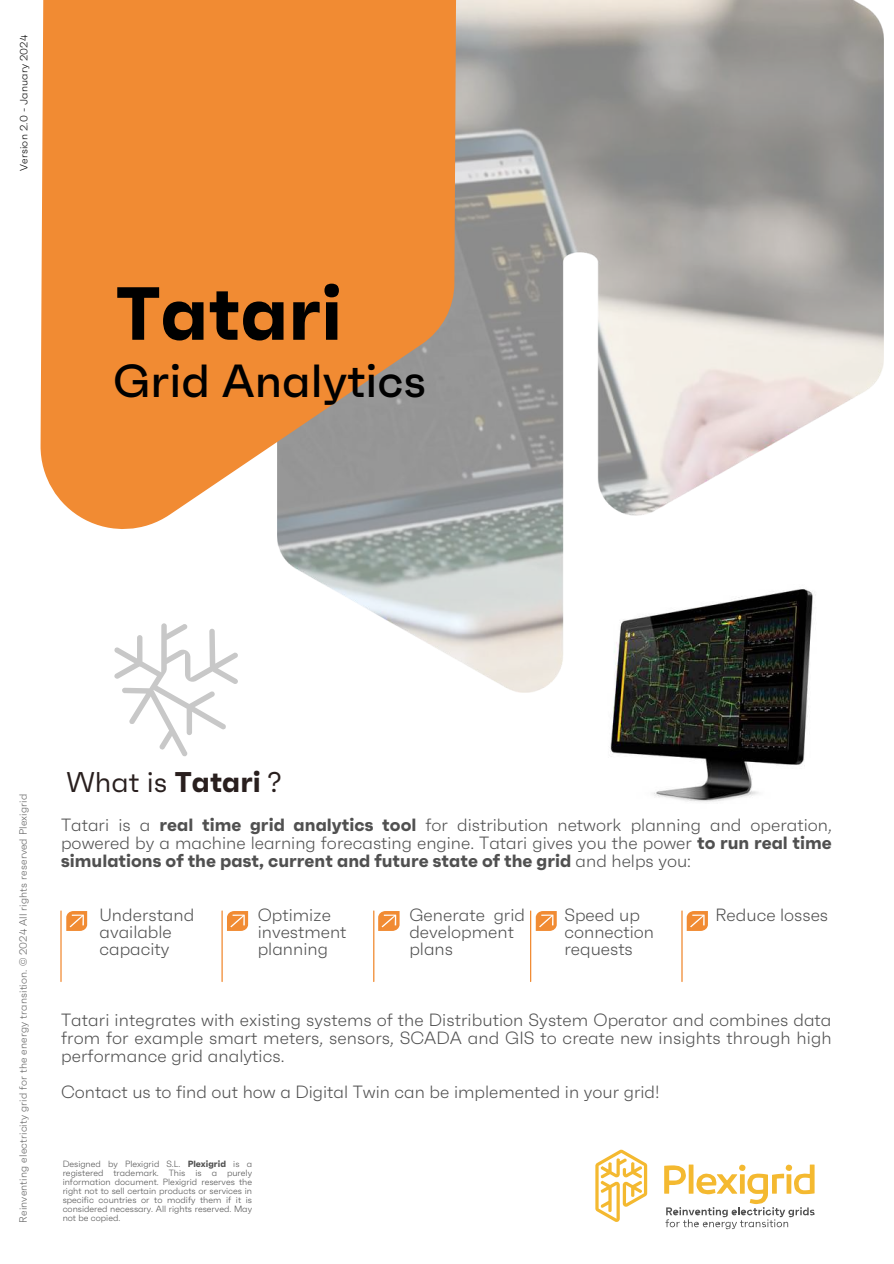
<style>
.page{position:relative;width:894px;height:1264px;background:#fff}
.page>*{position:absolute;margin:0;border:0;box-sizing:border-box;transform-origin:0 0}
.t1{font:700 75px "Faktum";color:#000}
.t2{font:500 46.35px "Faktum";color:#000}
.t3{font:28.5px "Faktum";color:#291f1e}
.t4{font:300 17.7px/16.8px "Faktum";color:#505050}
.t5{font:300 10.5px "Faktum";letter-spacing:.015em;color:#646464}
.t6{font:300 10.5px "Faktum";letter-spacing:.02em;color:#000}
.t7{font:300 9px/9px "Faktum";color:#505050;text-align:justify}
.s1{font-weight:700}
</style>
<div class="page">
<svg style="left:66px;top:911px;width:21px;height:19px"></svg>
<hr style="left:60px;top:911px;width:2px;height:70px;background:#f18b33">
<svg style="left:227px;top:911px;width:21px;height:19px"></svg>
<hr style="left:221px;top:911px;width:2px;height:70px;background:#f18b33">
<svg style="left:378px;top:911px;width:21px;height:19px"></svg>
<hr style="left:373px;top:911px;width:1px;height:70px;background:#f18b33">
<svg style="left:535px;top:911px;width:21px;height:19px"></svg>
<hr style="left:530px;top:911px;width:1px;height:70px;background:#f18b33">
<svg style="left:686px;top:911px;width:21px;height:19px"></svg>
<hr style="left:681px;top:911px;width:1px;height:70px;background:#f18b33">
<img style="left:610px;top:692px;width:198px;height:110px">
<svg style="left:595px;top:1149px;width:219px;height:80px"></svg>
<img style="left:278px;top:0;width:605px;height:692px">
<svg style="left:41px;top:0;width:415px;height:529px;background:#e69046"></svg>
<svg style="left:114px;top:623px;width:124px;height:133px"></svg>
<p class="t6" style="left:18px;top:171px;width:137px;rotate:-90deg">Version 2.0 - January 2024</p>
<h1 class="t1" style="left:116px;top:266px;width:228px">Tatari</h1>
<h2 class="t2" style="left:113px;top:353px;width:314px">Grid Analytics</h2>
<p class="t5" style="left:17px;top:1222px;width:430px;rotate:-90deg">Reinventing electricity grid for the energy transition. © 2024 All rights reserved Plexigrid</p>
<h3 class="t3" style="left:66px;top:765px;width:217px">What is <span class="s1">Tatari</span> ?</h3>
<p class="t4" style="left:61px;top:815px;width:772px;line-height:18px;text-align:justify">Tatari is a <span class="s1">real time grid analytics tool</span> for distribution network planning and operation, powered by a machine learning forecasting engine. Tatari gives you the power <span class="s1">to run real time simulations of the past, current and future state of the grid</span> and helps you:</p>
<p class="t4" style="left:99px;top:906px;width:96px">Understand available capacity</p>
<p class="t4" style="left:257px;top:906px;width:90px">Optimize investment planning</p>
<p class="t4" style="left:409px;top:906px;width:117px">Generate grid development plans</p>
<p class="t4" style="left:564px;top:906px;width:91px">Speed up connection requests</p>
<p class="t4" style="left:715px;top:906px;width:114px">Reduce losses</p>
<p class="t4" style="left:61px;top:1010px;width:771px;line-height:18px;text-align:justify">Tatari integrates with existing systems of the Distribution System Operator and combines data from for example smart meters, sensors, SCADA and GIS to create new insights through high performance grid analytics.</p>
<p class="t4" style="left:61px;top:1083px;width:600px">Contact us to find out how a Digital Twin can be implemented in your grid!</p>
<p class="t7" style="left:63px;top:1159px;width:191px">Designed by Plexigrid S.L. <span class="s1">Plexigrid</span> is a registered trademark. This is a purely information document. Plexigrid reserves the right not to sell certain products or services in specific countries or to modify them if it is considered necessary. All rights reserved. May</p>
<p class="t7" style="left:63px;top:1213px;width:59px">not be copied.</p>
</div>
